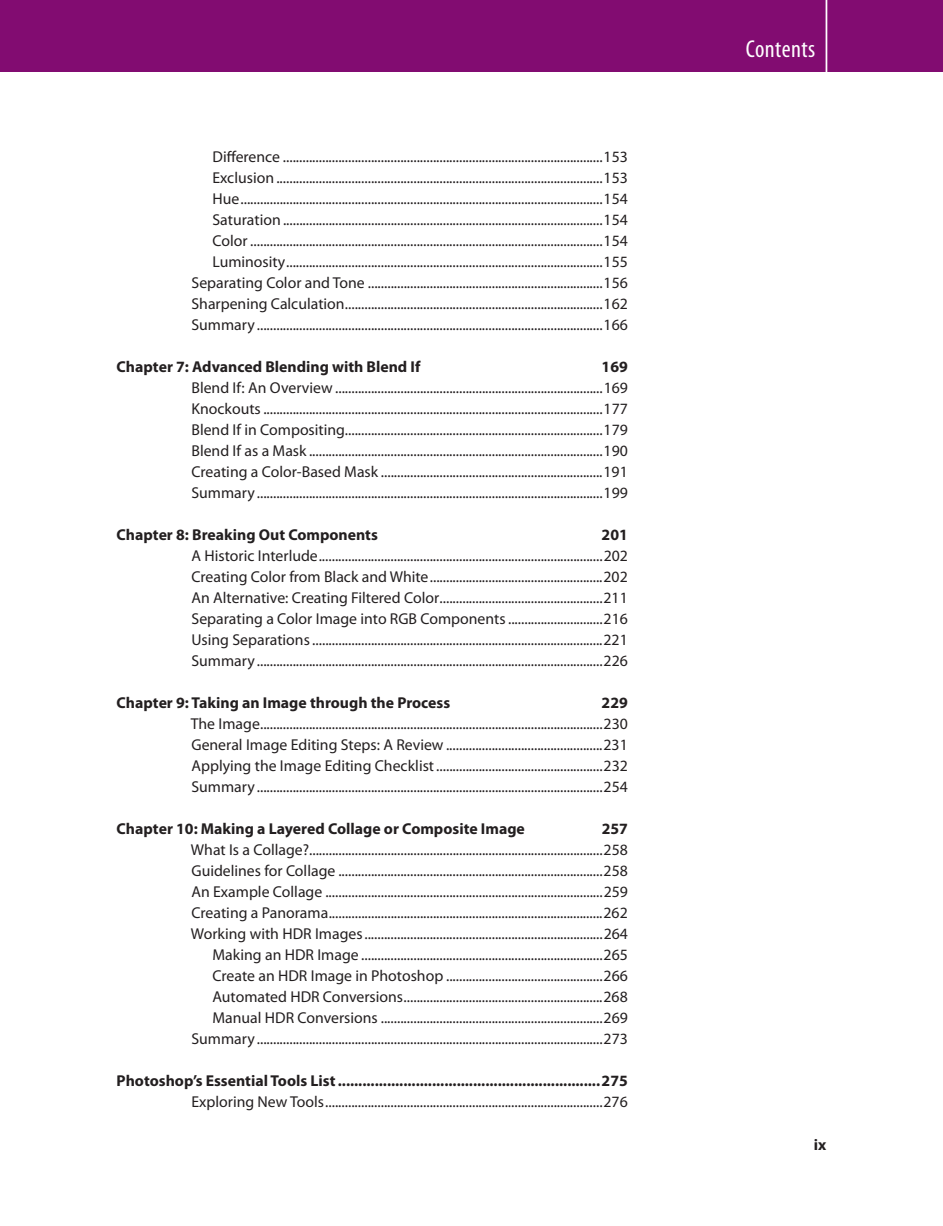
<style>
.page{position:relative;width:943px;height:1226px;background:#fff}
.page>*{position:absolute;margin:0;border:0;box-sizing:border-box;transform-origin:0 0}
.t1{font:condensed 24.5px "Myriad Pro";letter-spacing:.015em;color:#fff}
.t2{font:15.75px/21px "Myriad Pro";color:#231f20;text-align:right}
.t3{font:700 15.75px "Myriad Pro";color:#231f20}
.s1{font-weight:700}
</style>
<div class="page">
<hr style="left:0;top:0;width:2px;height:72px;background:#820c71">
<div style="left:2px;top:0;width:940px;height:72px;background:#820c71"></div>
<hr style="left:825px;top:0;width:2px;height:81px;background:#fff">
<p class="t2" style="left:191px;top:147px;width:438px">Difference ..................................................................................................153<br>Exclusion ....................................................................................................153<br>Hue ...............................................................................................................154<br>Saturation ..................................................................................................154<br>Color ............................................................................................................154<br>Luminosity .................................................................................................155<br>Separating Color and Tone ........................................................................156<br>Sharpening Calculation ...............................................................................162<br>Summary ..........................................................................................................166</p>
<p class="t3" style="left:116px;top:360px;width:305px">Chapter 7: Advanced Blending with Blend If</p>
<p class="t2" style="left:191px;top:357px;width:438px;text-align:justify;text-indent:410px"><span class="s1">169<br></span>Blend If: An Overview ..................................................................................169<br>Knockouts ........................................................................................................177<br>Blend If in Compositing...............................................................................179<br>Blend If as a Mask ..........................................................................................190<br>Creating a Color-Based Mask ....................................................................191<br>Summary ..........................................................................................................199</p>
<p class="t3" style="left:116px;top:528px;width:263px">Chapter 8: Breaking Out Components</p>
<p class="t2" style="left:191px;top:525px;width:438px;text-align:justify;text-indent:410px"><span class="s1">201<br></span>A Historic Interlude .......................................................................................202<br>Creating Color from Black and White .....................................................202<br>An Alternative: Creating Filtered Color ..................................................211<br>Separating a Color Image into RGB Components .............................216<br>Using Separations .........................................................................................221<br>Summary ..........................................................................................................226</p>
<p class="t3" style="left:116px;top:696px;width:335px">Chapter 9: Taking an Image through the Process</p>
<p class="t2" style="left:191px;top:693px;width:438px;text-align:justify;text-indent:410px"><span class="s1">229<br></span>The Image .........................................................................................................230<br>General Image Editing Steps: A Review ................................................231<br>Applying the Image Editing Checklist ...................................................232<br>Summary ..........................................................................................................254</p>
<p class="t3" style="left:116px;top:822px;width:410px">Chapter 10: Making a Layered Collage or Composite Image</p>
<p class="t2" style="left:191px;top:819px;width:438px"><span class="s1">257<br></span>What Is a Collage?..........................................................................................258<br>Guidelines for Collage .................................................................................258<br>An Example Collage .....................................................................................259<br>Creating a Panorama ....................................................................................262<br>Working with HDR Images .........................................................................264<br>Making an HDR Image ..........................................................................265<br>Create an HDR Image in Photoshop ................................................266<br>Automated HDR Conversions .............................................................268<br>Manual HDR Conversions ....................................................................269<br>Summary ..........................................................................................................273</p>
<p class="t2" style="left:116px;top:1071px;width:512px"><span class="s1">Photoshop’s Essential Tools List ................................................................275<br></span>Exploring New Tools .....................................................................................276</p>
<p class="t1" style="left:745px;top:40px;width:71px">Contents</p>
<p class="t3" style="left:813px;top:1137px;width:14px">ix</p>
</div>
